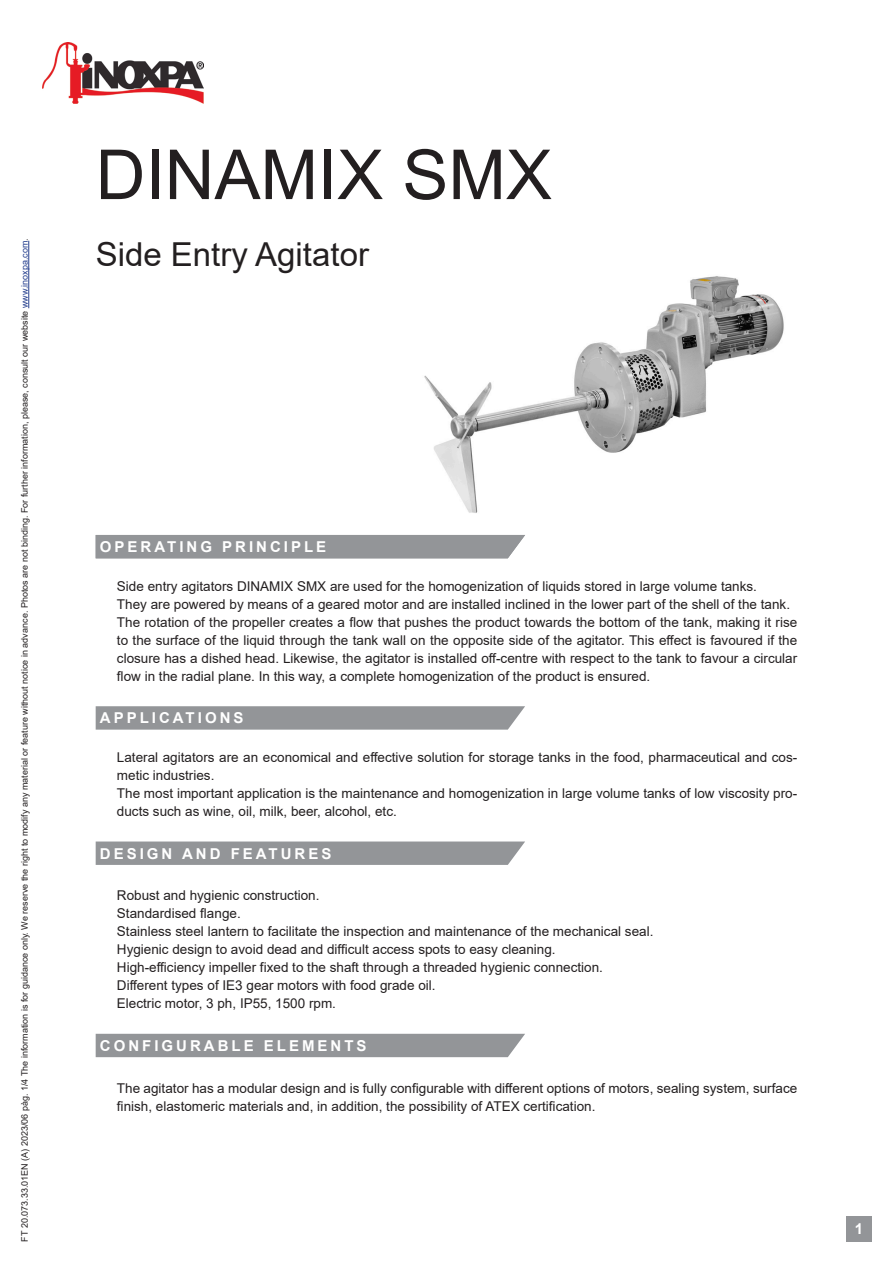
<style>
.page{position:relative;width:893px;height:1263px;background:#fff}
.page>*{position:absolute;margin:0;border:0;box-sizing:border-box;transform-origin:0 0}
.t1{font:69px "Arial";color:#231f20}
.t2{font:33px "Arial";color:#231f20}
.t3{font:700 15px "Arial";letter-spacing:.2em;color:#fff}
.t4{font:13.5px/18px "Arial";color:#231f20}
.t5{font:9px "Arial";color:#231f20}
.s1{color:#253f8e}
</style>
<div class="page">
<img style="left:43px;top:43px;width:161px;height:60px">
<hr style="left:28px;top:241px;width:1px;height:67px;background:#253f8e">
<div style="left:846px;top:1216px;width:26px;height:26px;background:#939598"></div>
<img style="left:424px;top:276px;width:360px;height:237px">
<div style="left:96px;top:535px;width:429px;height:23px;background:#939598"></div>
<svg style="left:96px;top:706px;width:429px;height:24px;background:#97999c"></svg>
<div style="left:96px;top:841px;width:429px;height:24px;background:#939598"></div>
<div style="left:96px;top:1034px;width:429px;height:23px;background:#939598"></div>
<p class="t5" style="left:18px;top:1242px;width:1005px;rotate:-90deg">FT 20.073.33.01EN (A) 2023/06 pàg. 1/4 The information is for guidance only. We reserve the right to modify any material or feature without notice in advance. Photos are not binding. For further information, please, consult our website <span class="s1">www.inoxpa.com</span>.</p>
<p class="t1" style="left:96px;top:127px;width:458px">DINAMIX SMX</p>
<p class="t2" style="left:96px;top:231px;width:275px">Side Entry Agitator</p>
<p class="t3" style="left:100px;top:536px;width:228px">OPERATING PRINCIPLE</p>
<p class="t4" style="left:117px;top:577px;width:642px">Side entry agitators DINAMIX SMX are used for the homogenization of liquids stored in large volume tanks.</p>
<p class="t4" style="left:117px;top:595px;width:675px">They are powered by means of a geared motor and are installed inclined in the lower part of the shell of the tank.</p>
<p class="t4" style="left:117px;top:613px;width:682px;text-align:justify">The rotation of the propeller creates a flow that pushes the product towards the bottom of the tank, making it rise to the surface of the liquid through the tank wall on the opposite side of the agitator. This effect is favoured if the closure has a dished head. Likewise, the agitator is installed off-centre with respect to the tank to favour a circular flow in the radial plane. In this way, a complete homogenization of the product is ensured.</p>
<p class="t3" style="left:100px;top:707px;width:145px">APPLICATIONS</p>
<p class="t4" style="left:117px;top:748px;width:682px">Lateral agitators are an economical and effective solution for storage tanks in the food, pharmaceutical and cos&shy;metic industries.</p>
<p class="t4" style="left:117px;top:784px;width:682px">The most important application is the maintenance and homogenization in large volume tanks of low viscosity pro&shy;ducts such as wine, oil, milk, beer, alcohol, etc.</p>
<p class="t3" style="left:100px;top:843px;width:233px">DESIGN AND FEATURES</p>
<p class="t4" style="left:117px;top:886px;width:204px">Robust and hygienic construction.</p>
<p class="t4" style="left:117px;top:904px;width:125px">Standardised flange.</p>
<p class="t4" style="left:117px;top:922px;width:538px">Stainless steel lantern to facilitate the inspection and maintenance of the mechanical seal.</p>
<p class="t4" style="left:117px;top:940px;width:440px">Hygienic design to avoid dead and difficult access spots to easy cleaning.</p>
<p class="t4" style="left:117px;top:958px;width:487px">High-efficiency impeller fixed to the shaft through a threaded hygienic connection.</p>
<p class="t4" style="left:117px;top:976px;width:320px">Different types of IE3 gear motors with food grade oil.</p>
<p class="t4" style="left:117px;top:994px;width:221px">Electric motor, 3 ph, IP55, 1500 rpm.</p>
<p class="t3" style="left:100px;top:1035px;width:268px">CONFIGURABLE ELEMENTS</p>
<p class="t4" style="left:117px;top:1079px;width:682px">The agitator has a modular design and is fully configurable with different options of motors, sealing system, surface finish, elastomeric materials and, in addition, the possibility of ATEX certification.</p>
<p class="t3" style="left:855px;top:1218px;width:10px">1</p>
</div>
